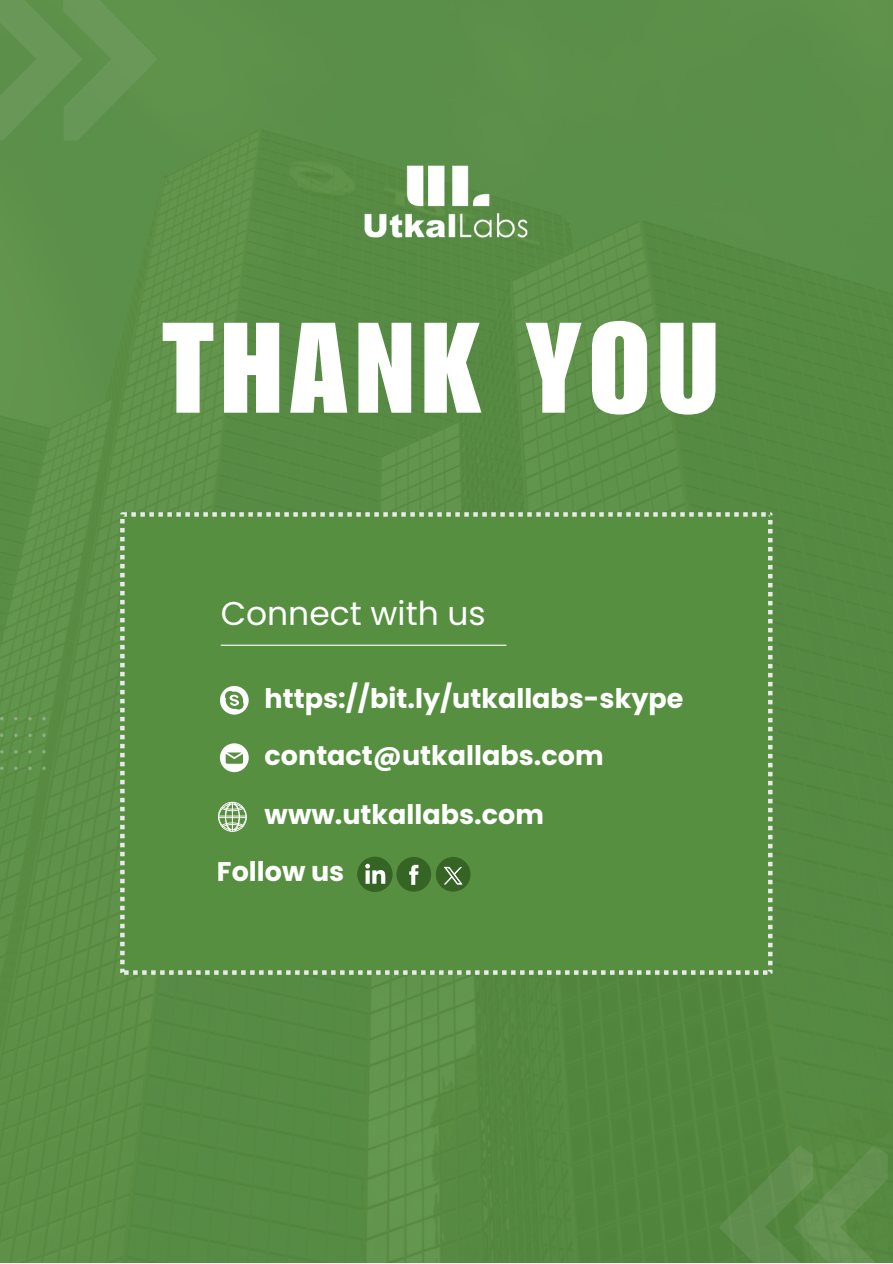
<style>
.page{position:relative;width:893px;height:1264px;background:#fff}
.page>*{position:absolute;margin:0;border:0;box-sizing:border-box;transform-origin:0 0}
.t1{font:125.85px "Impact LT Std";letter-spacing:.06em;color:#fff}
.t2{font:32.85px "Poppins";color:#fff}
.t3{font:700 27px "Poppins";color:#fff}
.t4{font:700 27px "Poppins";color:#fffeff}
</style>
<div class="page">
<img style="left:0;top:0;width:892px;height:1262px">
<div style="left:120px;top:512px;width:652px;height:462px;background:#578f41"></div>
<svg style="left:28px;top:733px;width:4px;height:4px"></svg>
<svg style="left:14px;top:733px;width:4px;height:4px"></svg>
<svg style="left:0;top:733px;width:4px;height:4px"></svg>
<svg style="left:42px;top:733px;width:4px;height:4px"></svg>
<svg style="left:28px;top:750px;width:4px;height:3px"></svg>
<svg style="left:14px;top:750px;width:4px;height:3px"></svg>
<svg style="left:0;top:750px;width:4px;height:3px"></svg>
<svg style="left:42px;top:750px;width:4px;height:3px"></svg>
<svg style="left:28px;top:716px;width:4px;height:4px"></svg>
<svg style="left:14px;top:716px;width:4px;height:4px"></svg>
<svg style="left:0;top:716px;width:4px;height:4px"></svg>
<svg style="left:42px;top:716px;width:4px;height:4px"></svg>
<svg style="left:28px;top:766px;width:4px;height:3px"></svg>
<svg style="left:14px;top:766px;width:4px;height:3px"></svg>
<svg style="left:0;top:766px;width:4px;height:3px"></svg>
<svg style="left:42px;top:766px;width:4px;height:3px"></svg>
<svg style="left:0;top:0;width:157px;height:141px;background:#629350"></svg>
<svg style="left:719px;top:1145px;width:168px;height:117px;background:#5b8b47"></svg>
<img style="left:356px;top:148px;width:181px;height:113px">
<svg style="left:220px;top:743px;width:29px;height:29px"></svg>
<svg style="left:220px;top:686px;width:29px;height:28px"></svg>
<svg style="left:218px;top:801px;width:28px;height:30px"></svg>
<svg style="left:357px;top:856px;width:113px;height:35px;background:#537f43"></svg>
<hr style="left:221px;top:644px;width:285px;height:1px;background:#fff">
<p class="t1" style="left:162px;top:323px;width:557px">THANK YOU</p>
<p class="t2" style="left:221px;top:591px;width:266px">Connect with us</p>
<p class="t3" style="left:264px;top:679px;width:420px">https://bit.ly/utkallabs-skype</p>
<p class="t3" style="left:264px;top:736px;width:340px">contact@utkallabs.com</p>
<p class="t4" style="left:264px;top:796px;width:281px">www.utkallabs.com</p>
<p class="t3" style="left:217px;top:852px;width:129px">Follow us</p>
</div>
